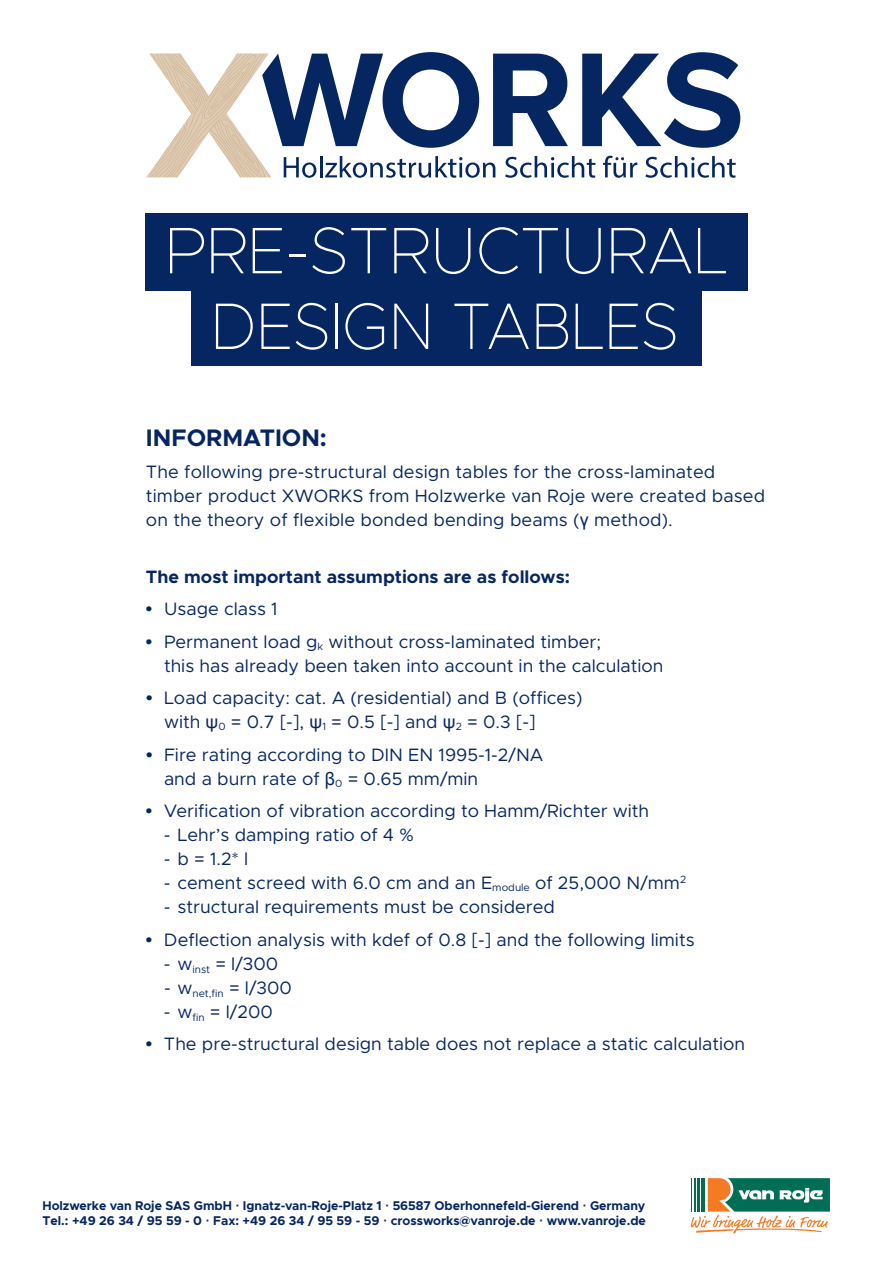
<style>
.page{position:relative;width:893px;height:1263px;background:#fff}
.page>*{position:absolute;margin:0;border:0;box-sizing:border-box;transform-origin:0 0}
.t1{font:100 66px/75.8px "Metropolis";color:#fff;text-align:center}
.t2{font:700 24px "Metropolis";color:#062661}
.t3{font:18px/24px "Metropolis";color:#062661}
.t4{font:700 18px "Metropolis";color:#062661}
.t5{font:700 12.75px/15px "Metropolis";letter-spacing:-.005em;color:#062661}
.s1{font-family:"Arial"}
.s2{font-family:"Arial";font-weight:700}
</style>
<div class="page">
<div style="left:145px;top:213px;width:603px;height:78px;background:#062661"></div>
<div style="left:191px;top:288px;width:511px;height:77px;background:#062661"></div>
<svg style="left:146px;top:52px;width:594px;height:126px"></svg>
<svg style="left:691px;top:1178px;width:139px;height:55px"></svg>
<hr style="left:691px;top:1178px;width:1px;height:33px;background:#006e54">
<hr style="left:694px;top:1178px;width:2px;height:33px;background:#006e54">
<hr style="left:697px;top:1178px;width:2px;height:33px;background:#006e54">
<hr style="left:701px;top:1178px;width:4px;height:33px;background:#006e54">
<h1 class="t1" style="left:165px;top:212px;width:565px">PRE-STRUCTURAL<br>DESIGN TABLES</h1>
<h2 class="t2" style="left:146px;top:422px;width:182px">INFORMATION:</h2>
<p class="t3" style="left:146px;top:460px;width:621px">The following pre-structural design tables for the cross-laminated timber product XWORKS from Holzwerke van Roje were created based on the theory of flexible bonded bending beams (<span class="s1">γ</span> method).</p>
<p class="t4" style="left:146px;top:565px;width:425px">The most important assumptions are as follows:</p>
<p class="t3" style="left:146px;top:597px;width:133px"><span class="s2">•</span> Usage class 1</p>
<p class="t3" style="left:164px;top:630px;width:501px;text-indent:-18px"><span class="s2">•</span> Permanent load g<sub>k</sub> without cross-laminated timber;<br>this has already been taken into account in the calculation</p>
<p class="t3" style="left:164px;top:686px;width:420px;text-indent:-18px"><span class="s2">•</span> Load capacity: cat. A (residential) and B (offices) with <span class="s1">ψ</span><sub>0</sub> = 0.7 [-], <span class="s1">ψ</span><sub>1</sub> = 0.5 [-] and <span class="s1">ψ</span><sub>2</sub> = 0.3 [-]</p>
<p class="t3" style="left:164px;top:743px;width:381px;text-indent:-18px"><span class="s2">•</span> Fire rating according to DIN EN 1995-1-2/NA and a burn rate of <span class="s1">β</span><sub>0</sub> = 0.65 mm/min</p>
<p class="t3" style="left:146px;top:799px;width:505px"><span class="s2">•</span> Verification of vibration according to Hamm/Richter with</p>
<p class="t3" style="left:164px;top:823px;width:251px">- Lehr’s damping ratio of 4 %</p>
<p class="t3" style="left:164px;top:847px;width:86px">- b = 1.2* l</p>
<p class="t3" style="left:164px;top:871px;width:524px">- cement screed with 6.0 cm and an E<sub>module</sub> of 25,000 N/mm<sup>2</sup></p>
<p class="t3" style="left:164px;top:895px;width:392px">- structural requirements must be considered</p>
<p class="t3" style="left:146px;top:928px;width:550px"><span class="s2">•</span> Deflection analysis with kdef of 0.8 [-] and the following limits</p>
<p class="t3" style="left:164px;top:952px;width:116px">- w<sub>inst</sub> = l/300</p>
<p class="t3" style="left:164px;top:976px;width:129px">- w<sub>net,fin</sub> = l/300</p>
<p class="t3" style="left:164px;top:1000px;width:110px">- w<sub>fin</sub> = l/200</p>
<p class="t3" style="left:146px;top:1032px;width:601px"><span class="s2">•</span> The pre-structural design table does not replace a static calculation</p>
<p class="t5" style="left:43px;top:1198px;width:605px">Holzwerke van Roje SAS GmbH <span class="s1">·</span> Ignatz-van-Roje-Platz 1 <span class="s1">·</span> 56587 Oberhonnefeld-Gierend <span class="s1">·</span> Germany<br>Tel.: +49 26 34 / 95 59 - 0 <span class="s1">·</span> Fax: +49 26 34 / 95 59 - 59 <span class="s1">·</span> crossworks@vanroje.de <span class="s1">·</span> www.vanroje.de</p>
</div>
